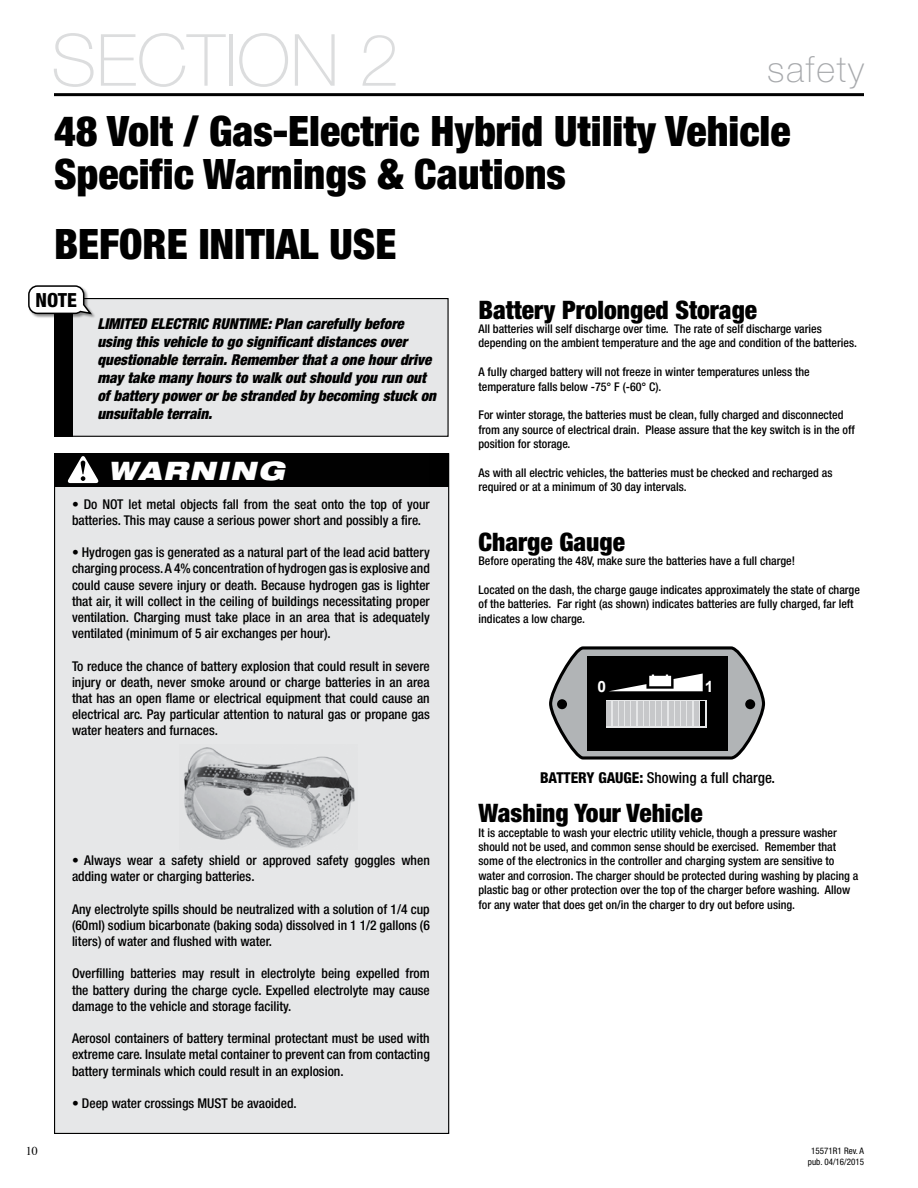
<style>
.page{position:relative;width:918px;height:1188px;background:#fff}
.page>*{position:absolute;margin:0;border:0;box-sizing:border-box;transform-origin:0 0}
.t1{font:100 72px "Helvetica Neue";color:#dcddde}
.t2{font:900 condensed 42px/43.5px "Helvetica Neue";color:#000}
.t3{font:100 36px "Helvetica Neue";letter-spacing:.05em;color:#a7a9ac}
.t4{font:900 condensed 25.5px "Helvetica Neue";color:#000}
.t5{font:italic 900 expanded 25.5px "Helvetica Neue";letter-spacing:.075em;color:#fff}
.t6{font:800 condensed 19.5px "Helvetica Neue";color:#000}
.t7{font:700 15.6px "Arial";color:#fff}
.t8{font:italic 900 condensed 15px/18px "Helvetica Neue";color:#000}
.t9{font:500 condensed 15px "Helvetica Neue";color:#000}
.t10{font:500 condensed 13.5px/16.2px "Helvetica Neue";color:#000;text-align:justify}
.t11{font:500 condensed 12px/14.4px "Helvetica Neue";color:#000}
.t12{font:12px "Times";color:#000}
.t13{font:condensed 9px "Helvetica Neue";color:#000}
.s1{font-weight:800}
</style>
<div class="page">
<hr style="left:54px;top:93px;width:810px;height:3px;background:#000">
<div style="left:55px;top:299px;width:393px;height:137px;background:#e6e7e8"></div>
<div style="left:54px;top:298px;width:395px;height:139px;border:1px solid #000"></div>
<div style="left:54px;top:298px;width:19px;height:139px;background:#000"></div>
<img style="left:33px;top:298px;width:64px;height:20px">
<svg style="left:28px;top:285px;width:64px;height:30px"></svg>
<div style="left:55px;top:454px;width:394px;height:679px;background:#e6e7e8"></div>
<div style="left:54px;top:453px;width:376px;height:34px;background:#010101"></div>
<svg style="left:67px;top:456px;width:32px;height:27px"></svg>
<div style="left:429px;top:454px;width:20px;height:33px;background:#000"></div>
<img style="left:183px;top:747px;width:172px;height:101px">
<svg style="left:549px;top:646px;width:217px;height:114px"></svg>
<div style="left:700px;top:701px;width:5px;height:25px;background:#000"></div>
<hr style="left:694px;top:701px;width:4px;height:25px;background:#c7c8ca">
<hr style="left:688px;top:701px;width:4px;height:25px;background:#c7c8ca">
<div style="left:681px;top:701px;width:5px;height:25px;background:#c7c8ca"></div>
<div style="left:675px;top:701px;width:5px;height:25px;background:#c7c8ca"></div>
<div style="left:669px;top:701px;width:5px;height:25px;background:#c7c8ca"></div>
<hr style="left:663px;top:701px;width:4px;height:25px;background:#c7c8ca">
<div style="left:656px;top:701px;width:5px;height:25px;background:#c7c8ca"></div>
<div style="left:650px;top:701px;width:5px;height:25px;background:#c7c8ca"></div>
<div style="left:644px;top:701px;width:5px;height:25px;background:#c7c8ca"></div>
<hr style="left:638px;top:701px;width:4px;height:25px;background:#c7c8ca">
<div style="left:631px;top:701px;width:5px;height:25px;background:#c7c8ca"></div>
<div style="left:625px;top:701px;width:5px;height:25px;background:#c7c8ca"></div>
<div style="left:619px;top:701px;width:5px;height:25px;background:#c7c8ca"></div>
<hr style="left:613px;top:701px;width:4px;height:25px;background:#c7c8ca">
<hr style="left:607px;top:701px;width:4px;height:25px;background:#c7c8ca">
<h1 class="t1" style="left:51px;top:19px;width:350px">SECTION 2</h1>
<h3 class="t3" style="left:767px;top:49px;width:98px">safety</h3>
<h2 class="t2" style="left:54px;top:108px;width:738px">48 Volt / Gas-Electric Hybrid Utility Vehicle<br>Specific Warnings &amp; Cautions</h2>
<h2 class="t2" style="left:54px;top:222px;width:344px">BEFORE INITIAL USE</h2>
<h3 class="t6" style="left:36px;top:288px;width:43px">NOTE</h3>
<p class="t8" style="left:97px;top:315px;width:340px">LIMITED ELECTRIC RUNTIME: Plan carefully before using this vehicle to go significant distances over questionable terrain. Remember that a one hour drive may take many hours to walk out should you run out of battery power or be stranded by becoming stuck on unsuitable terrain.</p>
<h3 class="t5" style="left:108px;top:454px;width:178px">WARNING</h3>
<p class="t10" style="left:72px;top:495px;width:359px">• Do NOT let metal objects fall from the seat onto the top of your batteries. This may cause a serious power short and possibly a fire.</p>
<p class="t10" style="left:72px;top:544px;width:359px">• Hydrogen gas is generated as a natural part of the lead acid battery charging process. A 4% concentration of hydrogen gas is explosive and could cause severe injury or death. Because hydrogen gas is lighter that air, it will collect in the ceiling of buildings necessitating proper ventilation. Charging must take place in an area that is adequately ventilated (minimum of 5 air exchanges per hour).</p>
<p class="t10" style="left:72px;top:657px;width:359px">To reduce the chance of battery explosion that could result in severe injury or death, never smoke around or charge batteries in an area that has an open flame or electrical equipment that could cause an electrical arc. Pay particular attention to natural gas or propane gas water heaters and furnaces.</p>
<p class="t12" style="left:26px;top:1140px;width:13px">10</p>
<p class="t10" style="left:72px;top:852px;width:359px">• Always wear a safety shield or approved safety goggles when adding water or charging batteries.</p>
<p class="t10" style="left:72px;top:900px;width:359px">Any electrolyte spills should be neutralized with a solution of 1/4 cup (60ml) sodium bicarbonate (baking soda) dissolved in 1 1/2 gallons (6 liters) of water and flushed with water.</p>
<p class="t10" style="left:72px;top:965px;width:359px">Overfilling batteries may result in electrolyte being expelled from the battery during the charge cycle. Expelled electrolyte may cause damage to the vehicle and storage facility.</p>
<p class="t10" style="left:72px;top:1030px;width:359px">Aerosol containers of battery terminal protectant must be used with extreme care. Insulate metal container to prevent can from contacting battery terminals which could result in an explosion.</p>
<p class="t10" style="left:72px;top:1095px;width:226px">• Deep water crossings MUST be avaoided.</p>
<h3 class="t4" style="left:478px;top:294px;width:280px">Battery Prolonged Storage</h3>
<p class="t11" style="left:478px;top:321px;width:380px">All batteries will self discharge over time. The rate of self discharge varies depending on the ambient temperature and the age and condition of the batteries.</p>
<p class="t11" style="left:478px;top:365px;width:333px">A fully charged battery will not freeze in winter temperatures unless the temperature falls below -75° F (-60° C).</p>
<p class="t11" style="left:478px;top:408px;width:378px">For winter storage, the batteries must be clean, fully charged and disconnected from any source of electrical drain. Please assure that the key switch is in the off position for storage.</p>
<p class="t11" style="left:478px;top:465px;width:356px">As with all electric vehicles, the batteries must be checked and recharged as required or at a minimum of 30 day intervals.</p>
<h3 class="t4" style="left:478px;top:526px;width:148px">Charge Gauge</h3>
<p class="t11" style="left:478px;top:554px;width:318px">Before operating the 48V, make sure the batteries have a full charge!</p>
<p class="t11" style="left:478px;top:582px;width:383px">Located on the dash, the charge gauge indicates approximately the state of charge of the batteries. Far right (as shown) indicates batteries are fully charged, far left indicates a low charge.</p>
<p class="t7" style="left:598px;top:677px;width:10px">0</p>
<p class="t7" style="left:705px;top:677px;width:10px">1</p>
<p class="t9" style="left:540px;top:769px;width:237px"><span class="s1">BATTERY GAUGE:</span> Showing a full charge.</p>
<h3 class="t4" style="left:478px;top:797px;width:226px">Washing Your Vehicle</h3>
<p class="t11" style="left:478px;top:825px;width:381px">It is acceptable to wash your electric utility vehicle, though a pressure washer should not be used, and common sense should be exercised. Remember that some of the electronics in the controller and charging system are sensitive to water and corrosion. The charger should be protected during washing by placing a plastic bag or other protection over the top of the charger before washing. Allow for any water that does get on/in the charger to dry out before using.</p>
<p class="t13" style="left:811px;top:1145px;width:54px">15571R1 Rev. A</p>
<p class="t13" style="left:808px;top:1157px;width:58px">pub. 04/16/2015</p>
</div>
